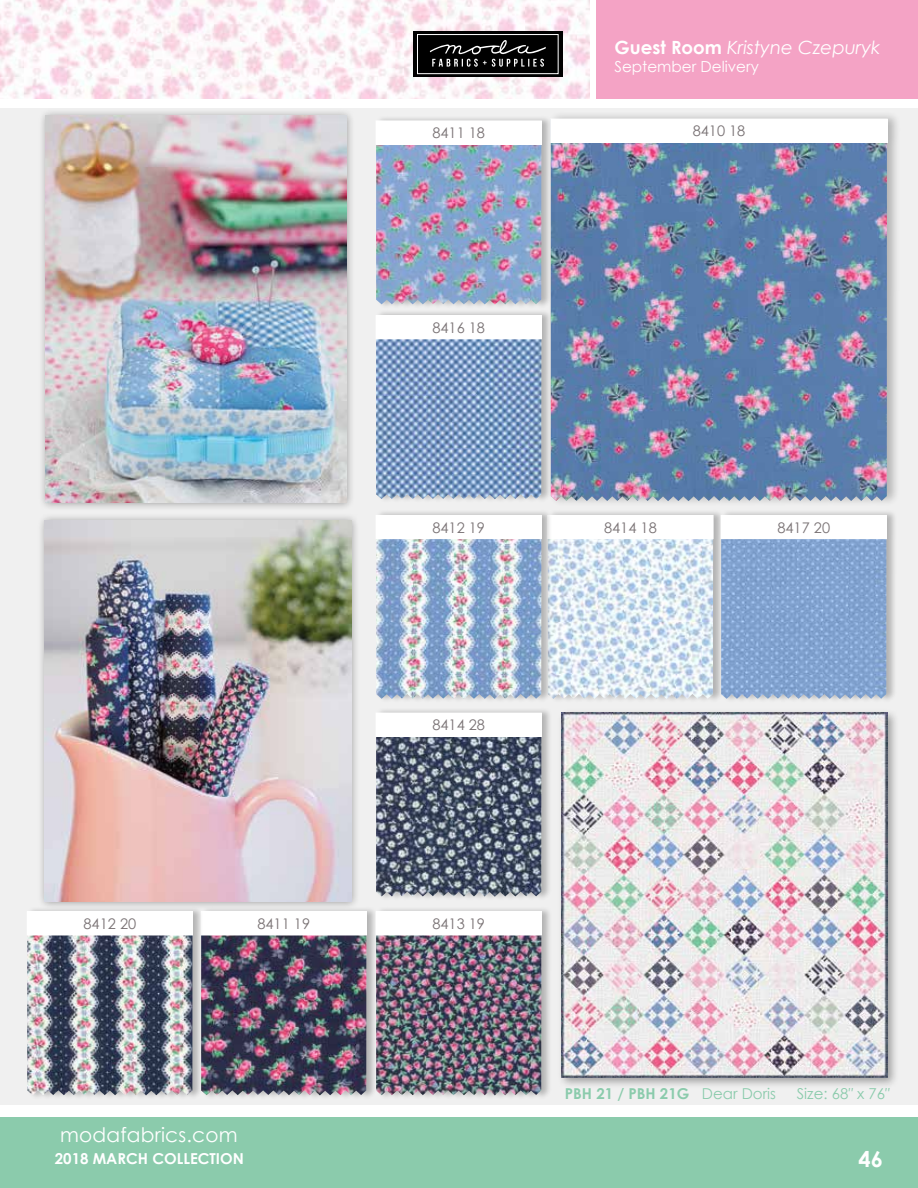
<style>
.page{position:relative;width:918px;height:1188px;background:#fff}
.page>*{position:absolute;margin:0;border:0;box-sizing:border-box;transform-origin:0 0}
.t1{font:700 21.9px "Century Gothic";color:#fff}
.t2{font:20.1px "Century Gothic";letter-spacing:.01em;color:#fff}
.t3{font:italic 18.15px "Century Gothic";color:#fff}
.t4{font:15.15px "Century Gothic";color:#fff}
.t5{font:700 15px "Century Gothic";color:#8bcbac}
.t6{font:700 15px "Century Gothic";color:#fff}
.t7{font:15px "Century Gothic";color:#8bcbac}
.t8{font:14.7px "Century Gothic";color:#797274}
.s1{font-weight:700;font-style:normal}
.s2{font-weight:400}
</style>
<div class="page">
<div style="left:0;top:108px;width:918px;height:997px;background:#f0f0f0"></div>
<img style="left:0;top:0;width:590px;height:98px">
<div style="left:0;top:1118px;width:918px;height:70px;background:#8bcbac"></div>
<div style="left:596px;top:0;width:322px;height:98px;background:#f4a3c5"></div>
<div style="left:547px;top:510px;width:177px;height:194px;background:#000;opacity:.25"></div>
<img style="left:552px;top:539px;width:161px;height:160px">
<div style="left:548px;top:515px;width:165px;height:24px;background:#fff"></div>
<div style="left:375px;top:310px;width:177px;height:194px;background:#000;opacity:.25"></div>
<img style="left:376px;top:339px;width:165px;height:160px">
<div style="left:376px;top:316px;width:165px;height:23px;background:#fff"></div>
<div style="left:376px;top:315px;width:166px;height:24px;border:1px solid #fff"></div>
<div style="left:721px;top:510px;width:176px;height:194px;background:#000;opacity:.25"></div>
<img style="left:721px;top:539px;width:165px;height:160px">
<div style="left:721px;top:515px;width:165px;height:24px;background:#fff"></div>
<div style="left:375px;top:115px;width:177px;height:194px;background:#000;opacity:.25"></div>
<img style="left:376px;top:144px;width:165px;height:161px">
<div style="left:376px;top:121px;width:165px;height:23px;background:#fff"></div>
<div style="left:375px;top:510px;width:177px;height:194px;background:#000;opacity:.25"></div>
<img style="left:376px;top:539px;width:165px;height:160px">
<div style="left:376px;top:515px;width:165px;height:24px;background:#fff"></div>
<div style="left:38px;top:108px;width:317px;height:403px;background:#000;opacity:.35"></div>
<img style="left:46px;top:116px;width:300px;height:387px">
<div style="left:201px;top:906px;width:176px;height:194px;background:#000;opacity:.25"></div>
<img style="left:203px;top:935px;width:163px;height:160px">
<div style="left:201px;top:912px;width:165px;height:23px;background:#fff"></div>
<div style="left:27px;top:906px;width:176px;height:194px;background:#000;opacity:.25"></div>
<img style="left:27px;top:935px;width:166px;height:160px">
<div style="left:27px;top:912px;width:166px;height:23px;background:#fff"></div>
<div style="left:375px;top:906px;width:177px;height:194px;background:#000;opacity:.25"></div>
<img style="left:376px;top:935px;width:165px;height:160px">
<div style="left:376px;top:912px;width:165px;height:23px;background:#fff"></div>
<div style="left:375px;top:707px;width:177px;height:195px;background:#000;opacity:.25"></div>
<img style="left:376px;top:737px;width:165px;height:160px">
<div style="left:376px;top:713px;width:165px;height:23px;background:#fff"></div>
<div style="left:376px;top:713px;width:166px;height:24px;border:1px solid #fff"></div>
<div style="left:37px;top:513px;width:323px;height:398px;background:#000;opacity:.35"></div>
<img style="left:45px;top:520px;width:306px;height:382px">
<div style="left:548px;top:111px;width:353px;height:397px;background:#000;opacity:.25"></div>
<img style="left:551px;top:143px;width:336px;height:358px">
<div style="left:551px;top:119px;width:336px;height:23px;background:#fff"></div>
<div style="left:551px;top:119px;width:337px;height:24px;border:1px solid #fff"></div>
<div style="left:557px;top:708px;width:342px;height:380px;background:#000;opacity:.35"></div>
<img style="left:562px;top:713px;width:326px;height:364px">
<div style="left:413px;top:31px;width:150px;height:46px;background:#000"></div>
<div style="left:417px;top:34px;width:142px;height:40px;border:1px solid #fff"></div>
<svg style="left:430px;top:40px;width:116px;height:27px"></svg>
<p class="t8" style="left:432px;top:123px;width:54px">8411 18</p>
<p class="t8" style="left:432px;top:317px;width:54px">8416 18</p>
<p class="t8" style="left:432px;top:517px;width:54px">8412 19</p>
<p class="t8" style="left:432px;top:715px;width:54px">8414 28</p>
<p class="t8" style="left:84px;top:913px;width:54px">8412 20</p>
<p class="t8" style="left:257px;top:913px;width:54px">8411 19</p>
<p class="t8" style="left:432px;top:913px;width:54px">8413 19</p>
<h2 class="t2" style="left:60px;top:1121px;width:179px">modafabrics.com</h2>
<p class="t6" style="left:55px;top:1147px;width:191px">2018 MARCH COLLECTION</p>
<p class="t3" style="left:615px;top:35px;width:267px"><span class="s1">Guest Room</span> Kristyne Czepuryk</p>
<p class="t4" style="left:615px;top:56px;width:146px">September Delivery</p>
<p class="t8" style="left:693px;top:121px;width:54px">8410 18</p>
<p class="t8" style="left:604px;top:517px;width:54px">8414 18</p>
<p class="t8" style="left:777px;top:517px;width:54px">8417 20</p>
<p class="t5" style="left:565px;top:1082px;width:213px">PBH 21 / PBH 21G <span class="s2">Dear Doris</span></p>
<p class="t7" style="left:797px;top:1083px;width:94px">Size: 68″ x 76″</p>
<h1 class="t1" style="left:859px;top:1143px;width:26px">46</h1>
</div>
